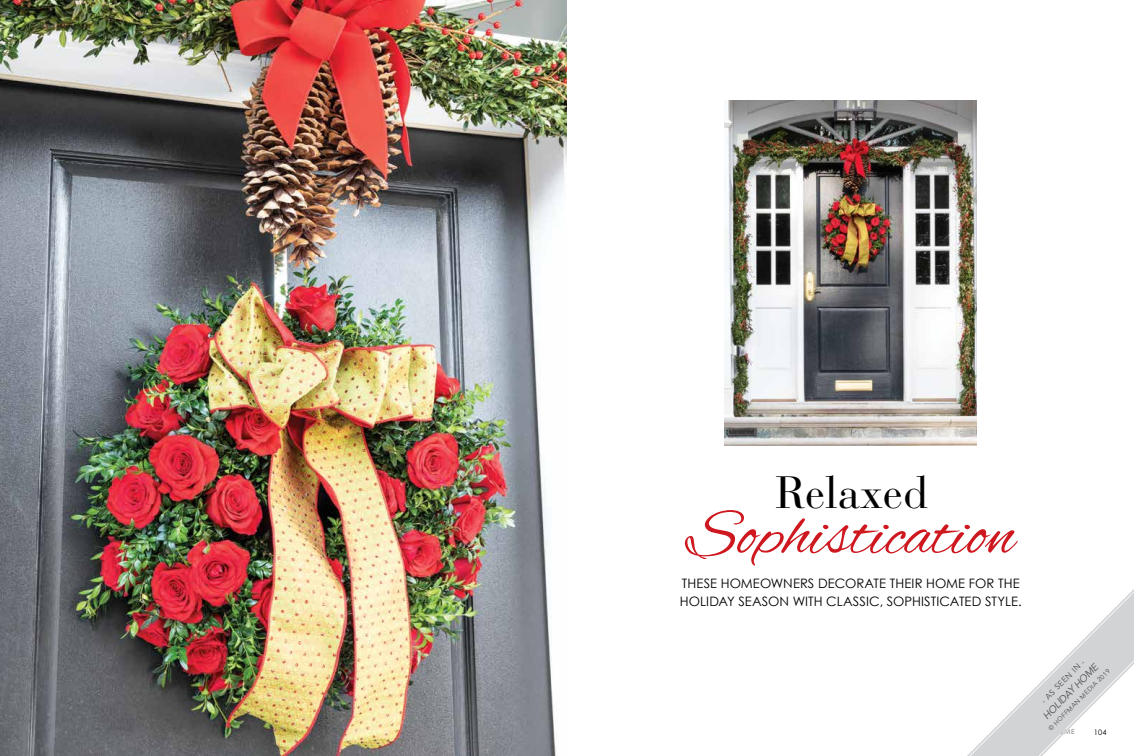
<style>
.page{position:relative;width:1134px;height:756px;background:#fff}
.page>*{position:absolute;margin:0;border:0;box-sizing:border-box;transform-origin:0 0}
.t1{font:68px "Alex Brush";color:#ce171e}
.t2{font:45px "Bauer Bodoni";color:#000}
.t3{font:13px/18px "Century Gothic";letter-spacing:.005em;color:#000}
.t4{font:italic 10px "Avenir";color:#4d4d4f}
.t5{font:8px "Avenir";color:#4d4d4f}
.t6{font:7.5px "Century Gothic";color:#000}
.t7{font:6.5px "Avenir";color:#4d4d4f}
</style>
<div class="page">
<img style="left:724px;top:101px;width:252px;height:344px">
<img style="left:0;top:0;width:567px;height:756px">
<svg style="left:967px;top:589px;width:167px;height:167px"></svg>
<h2 class="t2" style="left:775px;top:465px;width:154px">Relaxed</h2>
<h1 class="t1" style="left:686px;top:496px;width:330px">Sophistication</h1>
<p class="t3" style="left:680px;top:574px;width:343px">THESE HOMEOWNERS DECORATE THEIR HOME FOR THE<br>HOLIDAY SEASON WITH CLASSIC, SOPHISTICATED STYLE.</p>
<p class="t5" style="left:1039px;top:698px;width:59px;rotate:-45deg">- AS SEEN IN -</p>
<p class="t4" style="left:1040px;top:712px;width:75px;rotate:-45deg">HOLIDAY HOME</p>
<p class="t7" style="left:1046px;top:727px;width:86px;rotate:-45deg">© HOFFMAN MEDIA 2019</p>
<p class="t6" style="left:1094px;top:727px;width:14px">104</p>
</div>
